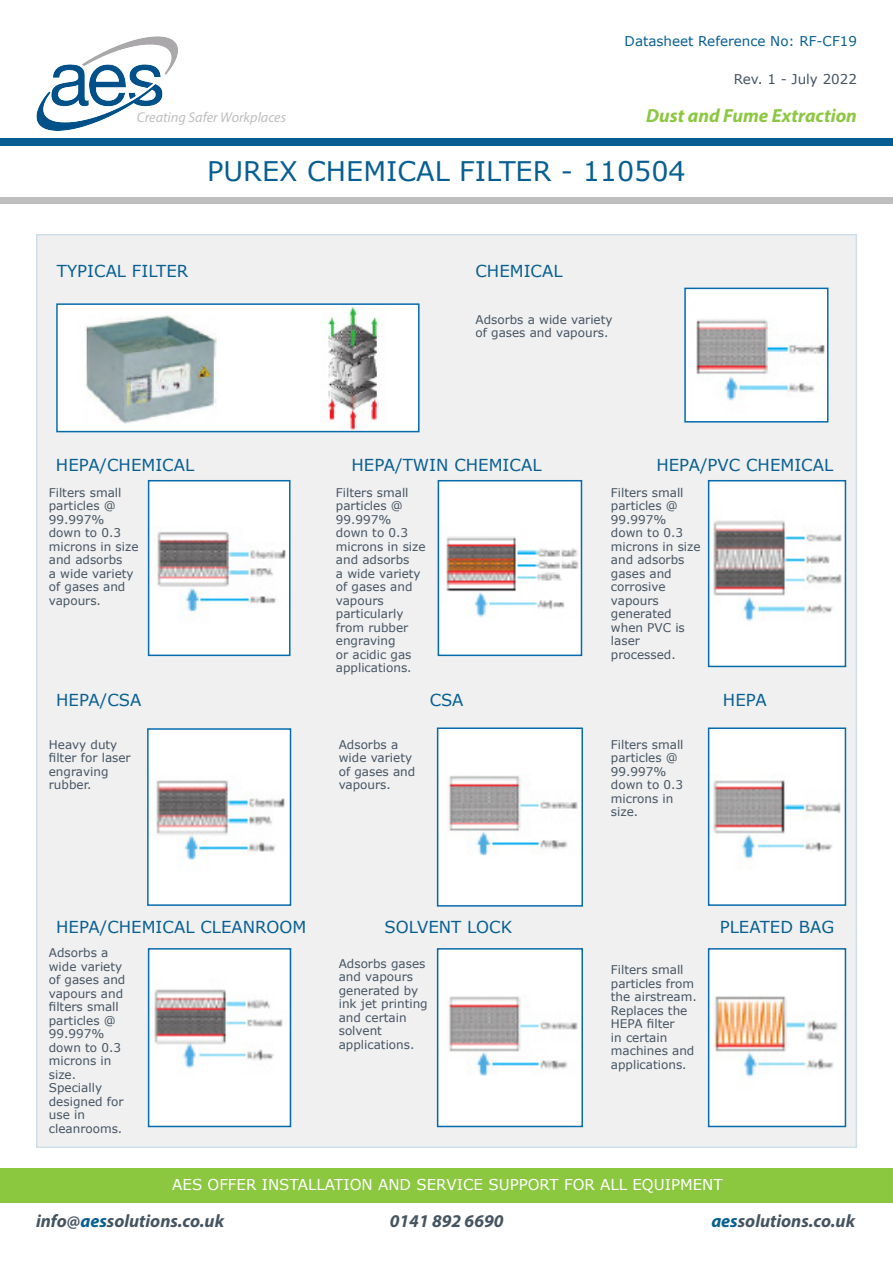
<style>
.page{position:relative;width:893px;height:1263px;background:#fff}
.page>*{position:absolute;margin:0;border:0;box-sizing:border-box;transform-origin:0 0}
.t1{font:27px "Verdana";color:#075f91}
.t2{font:italic 700 19.05px "Myriad Pro";color:#8cc740}
.t3{font:italic 700 18px "Myriad Pro";color:#455461}
.t4{font:16.5px "Verdana";color:#075f91}
.t5{font:15px "Verdana";color:#fff}
.t6{font:italic 14.25px "Myriad Pro";color:#bebebe}
.t7{font:13.5px "Verdana";color:#075f91}
.t8{font:13.5px "Verdana";color:#455461}
.t9{font:12px/13.5px "Verdana";color:#455461}
.s1{color:#075f91}
</style>
<div class="page">
<div style="left:36px;top:234px;width:821px;height:914px;background:#f0f0f1"></div>
<img style="left:36px;top:36px;width:142px;height:94px">
<div style="left:0;top:138px;width:893px;height:8px;background:#075e93"></div>
<div style="left:0;top:198px;width:893px;height:6px;background:#bebebe"></div>
<div style="left:0;top:1169px;width:893px;height:34px;background:#8cc740"></div>
<img style="left:59px;top:306px;width:358px;height:123px">
<div style="left:56px;top:303px;width:364px;height:129px;border:2px solid #056bac"></div>
<img style="left:687px;top:291px;width:138px;height:129px">
<div style="left:684px;top:288px;width:144px;height:135px;border:2px solid #056bac"></div>
<img style="left:151px;top:483px;width:136px;height:170px">
<div style="left:148px;top:480px;width:142px;height:176px;border:2px solid #056bac"></div>
<img style="left:441px;top:483px;width:138px;height:170px">
<div style="left:438px;top:480px;width:144px;height:176px;border:2px solid #056bac"></div>
<img style="left:711px;top:483px;width:132px;height:181px">
<div style="left:708px;top:480px;width:138px;height:187px;border:2px solid #056bac"></div>
<img style="left:150px;top:731px;width:138px;height:172px">
<div style="left:147px;top:728px;width:144px;height:178px;border:2px solid #056bac"></div>
<img style="left:440px;top:730px;width:140px;height:174px">
<div style="left:437px;top:727px;width:146px;height:180px;border:2px solid #056bac"></div>
<img style="left:711px;top:730px;width:132px;height:173px">
<div style="left:708px;top:727px;width:138px;height:179px;border:2px solid #056bac"></div>
<img style="left:151px;top:951px;width:137px;height:173px">
<div style="left:148px;top:948px;width:143px;height:179px;border:2px solid #056bac"></div>
<img style="left:440px;top:951px;width:140px;height:173px">
<div style="left:437px;top:948px;width:146px;height:179px;border:2px solid #056bac"></div>
<img style="left:711px;top:951px;width:132px;height:173px">
<div style="left:708px;top:948px;width:138px;height:179px;border:2px solid #056bac"></div>
<p class="t7" style="left:625px;top:32px;width:234px">Datasheet Reference No: RF-CF19</p>
<p class="t8" style="left:734px;top:70px;width:125px">Rev. 1 - July 2022</p>
<p class="t2" style="left:646px;top:103px;width:212px">Dust and Fume Extraction</p>
<p class="t1" style="left:207px;top:153px;width:480px">PUREX CHEMICAL FILTER - 110504</p>
<p class="t6" style="left:137px;top:108px;width:151px">Creating Safer Workplaces</p>
<p class="t4" style="left:57px;top:260px;width:133px">TYPICAL FILTER</p>
<p class="t4" style="left:475px;top:260px;width:89px">CHEMICAL</p>
<p class="t9" style="left:475px;top:313px;width:139px">Adsorbs a wide variety of gases and vapours.</p>
<p class="t4" style="left:56px;top:454px;width:140px">HEPA/CHEMICAL</p>
<p class="t4" style="left:352px;top:454px;width:191px">HEPA/TWIN CHEMICAL</p>
<p class="t4" style="left:656px;top:454px;width:178px">HEPA/PVC CHEMICAL</p>
<p class="t9" style="left:49px;top:486px;width:74px">Filters small</p>
<p class="t9" style="left:49px;top:499px;width:91px">particles @<br>99.997% down to 0.3 microns in size and adsorbs<br>a wide variety of gases and vapours.</p>
<p class="t9" style="left:336px;top:486px;width:91px">Filters small particles @<br>99.997% down to 0.3 microns in size and adsorbs<br>a wide variety of gases and vapours particularly from rubber engraving<br>or acidic gas applications.</p>
<p class="t9" style="left:611px;top:486px;width:91px">Filters small particles @<br>99.997% down to 0.3 microns in size and adsorbs gases and</p>
<p class="t9" style="left:611px;top:580px;width:56px">corrosive</p>
<p class="t9" style="left:611px;top:594px;width:49px">vapours</p>
<p class="t9" style="left:611px;top:607px;width:75px">generated when PVC is laser</p>
<p class="t9" style="left:611px;top:648px;width:66px">processed.</p>
<p class="t4" style="left:56px;top:688px;width:87px">HEPA/CSA</p>
<p class="t4" style="left:430px;top:688px;width:35px">CSA</p>
<p class="t4" style="left:723px;top:688px;width:45px">HEPA</p>
<p class="t9" style="left:49px;top:738px;width:83px">Heavy duty filter for laser engraving rubber.</p>
<p class="t9" style="left:339px;top:738px;width:78px">Adsorbs a wide variety of gases and vapours.</p>
<p class="t9" style="left:611px;top:738px;width:74px">Filters small particles @<br>99.997% down to 0.3 microns in size.</p>
<p class="t4" style="left:56px;top:916px;width:252px">HEPA/CHEMICAL CLEANROOM</p>
<p class="t4" style="left:385px;top:916px;width:129px">SOLVENT LOCK</p>
<p class="t9" style="left:49px;top:946px;width:78px">Adsorbs a wide variety of gases and vapours and filters small particles @<br>99.997% down to 0.3 microns in size.</p>
<p class="t9" style="left:49px;top:1081px;width:55px">Specially</p>
<p class="t9" style="left:49px;top:1094px;width:76px">designed for use in</p>
<p class="t9" style="left:49px;top:1121px;width:75px">cleanrooms.</p>
<p class="t9" style="left:339px;top:956px;width:91px">Adsorbs gases and vapours generated by ink jet printing and certain solvent</p>
<p class="t9" style="left:339px;top:1037px;width:77px">applications.</p>
<p class="t9" style="left:611px;top:963px;width:87px">Filters small particles from the airstream.</p>
<p class="t9" style="left:611px;top:1004px;width:85px">Replaces the<br>HEPA filter<br>in certain machines and applications.</p>
<p class="t4" style="left:720px;top:916px;width:116px">PLEATED BAG</p>
<p class="t5" style="left:172px;top:1174px;width:552px">AES OFFER INSTALLATION AND SERVICE SUPPORT FOR ALL EQUIPMENT</p>
<p class="t3" style="left:36px;top:1209px;width:190px">info@<span class="s1">aes</span>solutions.co.uk</p>
<p class="t3" style="left:390px;top:1209px;width:115px">0141 892 6690</p>
<p class="t3" style="left:711px;top:1209px;width:145px"><span class="s1">aes</span>solutions.co.uk</p>
</div>
